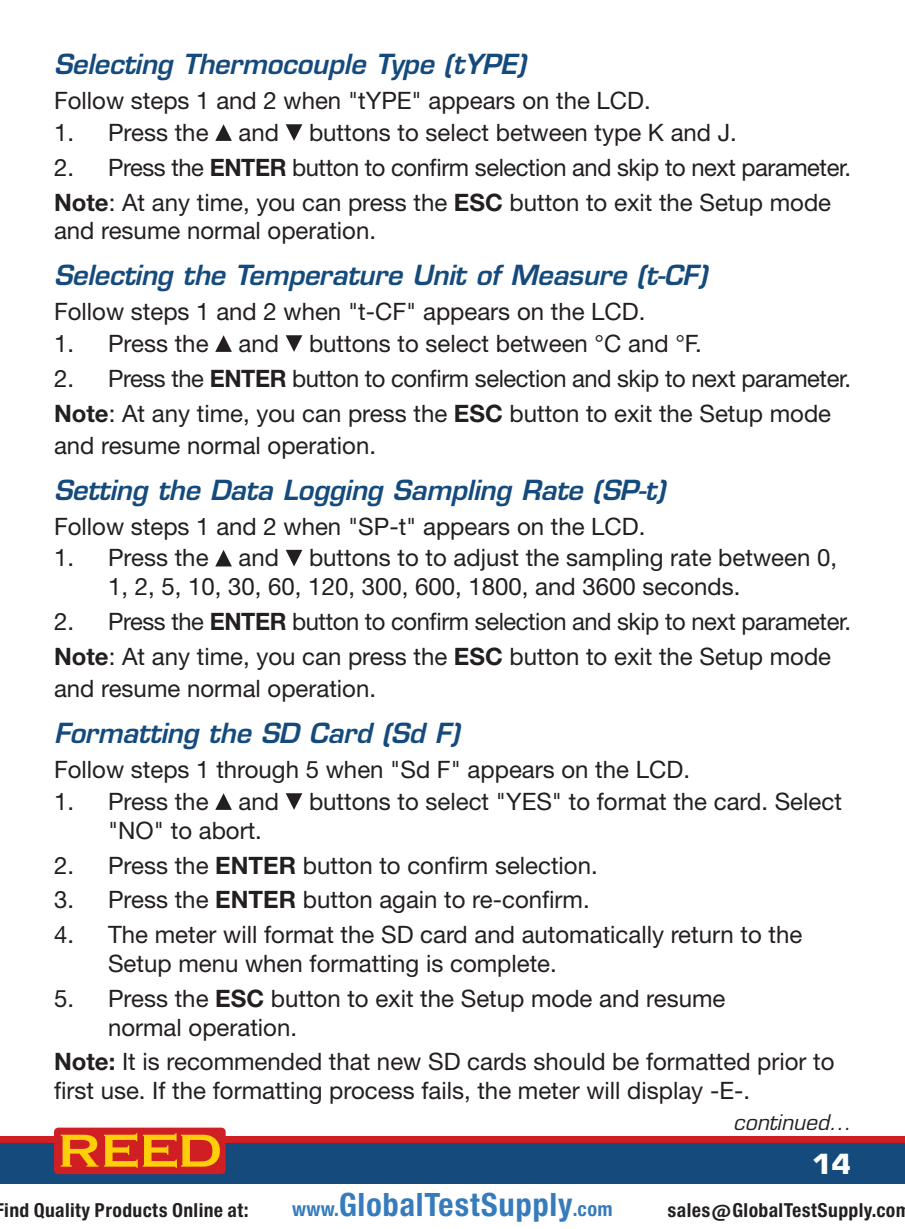
<style>
.page{position:relative;width:905px;height:1229px;background:#fff}
.page>*{position:absolute;margin:0;border:0;box-sizing:border-box;transform-origin:0 0}
.t1{font:30.6px "Europa Gro Nr 2 SBOP Bol Con";letter-spacing:.02em;color:#367bbc}
.t2{font:italic 600 27px "Eurostile LT Std";letter-spacing:-.01em;color:#144a7c}
.t3{font:700 27px "Eurostile LT Std";color:#fff}
.t4{font:24px/28.8px "Helvetica Neue LT Std";color:#231f20}
.t5{font:24px/34.8px "Helvetica Neue LT Std";letter-spacing:-.02em;color:#231f20}
.t6{font:italic 21px "Eurostile LT Std";color:#231f20}
.t7{font:18.3px "Europa Gro Nr 2 SBOP Bol Con";letter-spacing:.02em;color:#231f20}
.s1{font-weight:700}
.s2{font-size:18.9px}
</style>
<div class="page">
<div style="left:0;top:1137px;width:904px;height:91px;background:#144a7c"></div>
<div style="left:0;top:1136px;width:904px;height:6px;background:#d01e25"></div>
<div style="left:54px;top:1127px;width:172px;height:47px;background:#d01e25;border-radius:4px"></div>
<svg style="left:61px;top:1133px;width:159px;height:34px"></svg>
<svg style="left:215px;top:124px;width:17px;height:17px"></svg>
<svg style="left:286px;top:124px;width:16px;height:17px"></svg>
<svg style="left:215px;top:335px;width:17px;height:17px"></svg>
<svg style="left:286px;top:335px;width:16px;height:17px"></svg>
<svg style="left:215px;top:550px;width:17px;height:16px"></svg>
<svg style="left:286px;top:550px;width:16px;height:16px"></svg>
<svg style="left:215px;top:793px;width:17px;height:17px"></svg>
<svg style="left:286px;top:793px;width:16px;height:17px"></svg>
<div style="left:0;top:1184px;width:904px;height:44px;background:#fff"></div>
<p class="t2" style="left:54px;top:47px;width:473px">Selecting Thermocouple Type (tYPE)</p>
<p class="t4" style="left:54px;top:86px;width:598px">Follow steps 1 and 2 when "tYPE" appears on the LCD.</p>
<p class="t4" style="left:54px;top:118px;width:684px">1. Press the and buttons to select between type K and J.</p>
<p class="t5" style="left:54px;top:149px;width:798px">2. Press the <span class="s1">ENTER</span> button to confirm selection and skip to next parameter.<br><span class="s1">Note</span>: At any time, you can press the <span class="s1">ESC</span> button to exit the Setup mode</p>
<p class="t4" style="left:54px;top:216px;width:323px">and resume normal operation.</p>
<p class="t2" style="left:54px;top:258px;width:654px">Selecting the Temperature Unit of Measure (t-CF)</p>
<p class="t4" style="left:54px;top:297px;width:593px">Follow steps 1 and 2 when "t-CF" appears on the LCD.</p>
<p class="t4" style="left:54px;top:328px;width:649px">1. Press the and buttons to select between °C and °F.</p>
<p class="t5" style="left:54px;top:360px;width:798px">2. Press the <span class="s1">ENTER</span> button to confirm selection and skip to next parameter.<br><span class="s1">Note</span>: At any time, you can press the <span class="s1">ESC</span> button to exit the Setup mode</p>
<p class="t4" style="left:54px;top:430px;width:323px">and resume normal operation.</p>
<p class="t2" style="left:54px;top:473px;width:613px">Setting the Data Logging Sampling Rate (SP-t)</p>
<p class="t4" style="left:54px;top:511px;width:593px">Follow steps 1 and 2 when "SP-t" appears on the LCD.</p>
<p class="t4" style="left:108px;top:543px;width:730px;text-indent:-54px">1. Press the and buttons to to adjust the sampling rate between 0,<br>1, 2, 5, 10, 30, 60, 120, 300, 600, 1800, and 3600 seconds.</p>
<p class="t5" style="left:54px;top:604px;width:798px">2. Press the <span class="s1">ENTER</span> button to confirm selection and skip to next parameter.<br><span class="s1">Note</span>: At any time, you can press the <span class="s1">ESC</span> button to exit the Setup mode</p>
<p class="t4" style="left:54px;top:674px;width:323px">and resume normal operation.</p>
<p class="t2" style="left:54px;top:716px;width:407px">Formatting the SD Card (Sd F)</p>
<p class="t4" style="left:54px;top:754px;width:637px">Follow steps 1 through 5 when "Sd F" appears on the LCD.</p>
<p class="t4" style="left:108px;top:786px;width:735px;text-indent:-54px">1. Press the and buttons to select "YES" to format the card. Select "NO" to abort.</p>
<p class="t4" style="left:54px;top:850px;width:545px">2. Press the <span class="s1">ENTER</span> button to confirm selection.</p>
<p class="t4" style="left:54px;top:885px;width:537px">3. Press the <span class="s1">ENTER</span> button again to re-confirm.</p>
<p class="t4" style="left:108px;top:919px;width:695px;text-indent:-54px">4. The meter will format the SD card and automatically return to the<br>Setup menu when formatting is complete.</p>
<p class="t4" style="left:108px;top:983px;width:619px;text-indent:-54px">5. Press the <span class="s1">ESC</span> button to exit the Setup mode and resume normal operation.</p>
<p class="t4" style="left:54px;top:1047px;width:782px"><span class="s1">Note:</span> It is recommended that new SD cards should be formatted prior to first use. If the formatting process fails, the meter will display -E-.</p>
<p class="t6" style="left:733px;top:1110px;width:119px">continued...</p>
<p class="t3" style="left:812px;top:1147px;width:40px">14</p>
<p class="t7" style="left:4px;top:1198px;width:245px">ind Quality Products Online at:</p>
<p class="t1" style="left:292px;top:1186px;width:322px"><span class="s2">www.</span>GlobalTestSupply<span class="s2">.com</span></p>
<p class="t7" style="left:667px;top:1198px;width:244px">sales@GlobalTestSupply.com</p>
</div>
